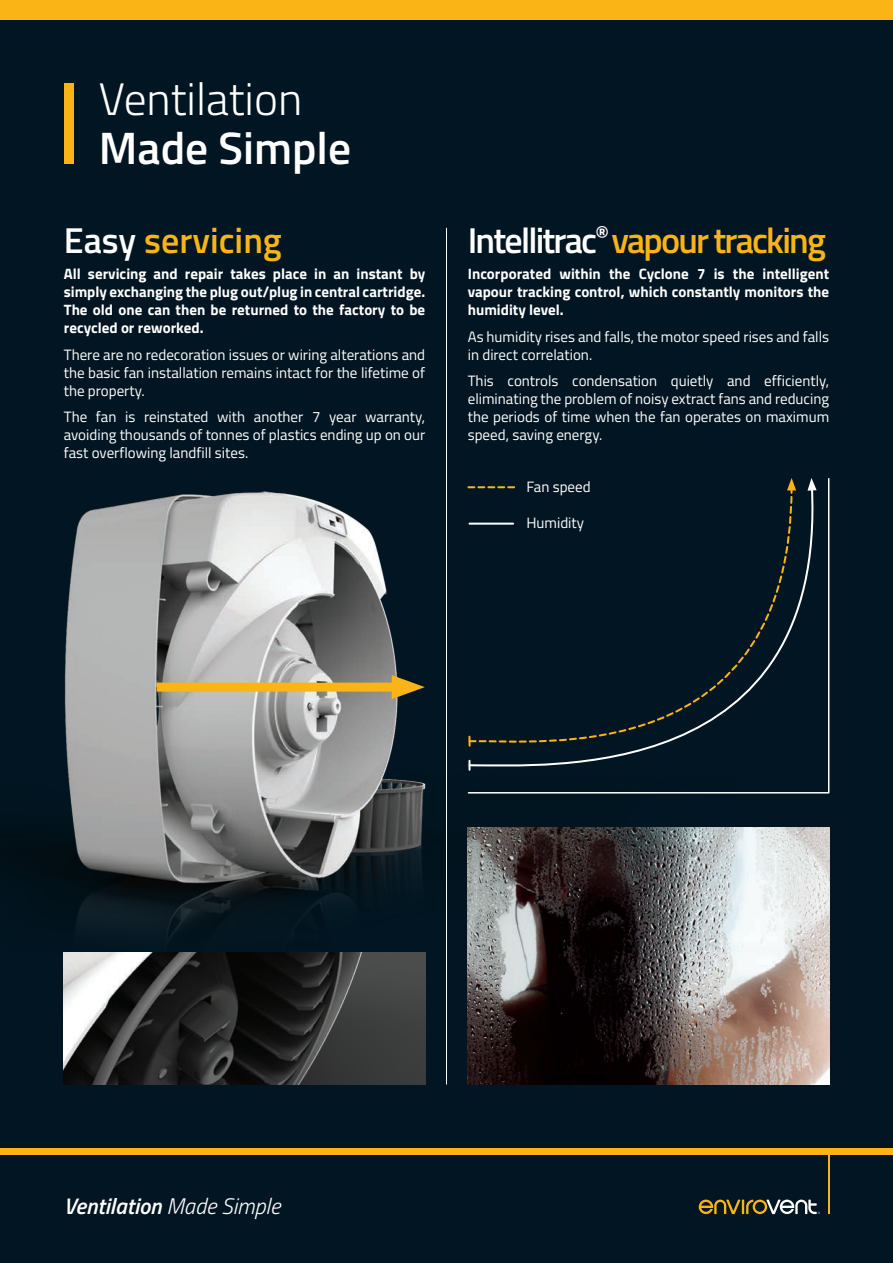
<style>
.page{position:relative;width:893px;height:1263px;background:#011622}
.page>*{position:absolute;margin:0;border:0;box-sizing:border-box;transform-origin:0 0}
.t1{font:300 45.45px "Titillium Web";color:#fff}
.t2{font:600 45.45px "Titillium Web";color:#fff}
.t3{font:600 36px "Titillium Web";letter-spacing:-.05em;color:#fbb416}
.t4{font:600 36px "Titillium Web";color:#fbb416}
.t5{font:italic 600 22.5px "Titillium Web";color:#fff}
.t6{font:15px/18px "Titillium Web";color:#fff;text-align:justify}
.t7{font:700 15px/18px "Titillium Web";color:#fff;text-align:justify}
.s1{color:#fff}
.s2{font-weight:300}
</style>
<div class="page">
<div style="left:0;top:0;width:893px;height:20px;background:#fbb416"></div>
<div style="left:0;top:1148px;width:893px;height:6px;background:#fbb416"></div>
<hr style="left:828px;top:1148px;width:1px;height:66px;background:#fbb416">
<svg style="left:699px;top:1199px;width:121px;height:15px"></svg>
<img style="left:0;top:491px;width:761px;height:504px">
<hr style="left:446px;top:228px;width:1px;height:856px;background:#fff">
<div style="left:157px;top:683px;width:249px;height:9px;background:#fbb416"></div>
<svg style="left:392px;top:675px;width:33px;height:24px"></svg>
<div style="left:64px;top:83px;width:10px;height:81px;background:#fbb416"></div>
<img style="left:64px;top:952px;width:361px;height:132px">
<svg style="left:467px;top:478px;width:363px;height:316px"></svg>
<svg style="left:468px;top:486px;width:46px;height:2px"></svg>
<hr style="left:469px;top:523px;width:44px;height:2px;background:#fff">
<img style="left:468px;top:828px;width:361px;height:256px">
<h1 class="t1" style="left:99px;top:66px;width:205px">Ventilation</h1>
<h1 class="t2" style="left:99px;top:114px;width:254px">Made Simple</h1>
<h2 class="t4" style="left:64px;top:213px;width:220px"><span class="s1">Easy</span> servicing</h2>
<p class="t7" style="left:64px;top:264px;width:363px">All servicing and repair takes place in an instant by simply exchanging the plug out/plug in central cartridge.<br>The old one can then be returned to the factory to be recycled or reworked.</p>
<p class="t6" style="left:64px;top:345px;width:363px">There are no redecoration issues or wiring alterations and the basic fan installation remains intact for the lifetime of the property.</p>
<p class="t6" style="left:64px;top:407px;width:363px">The fan is reinstated with another 7 year warranty, avoiding thousands of tonnes of plastics ending up on our fast overflowing landfill sites.</p>
<h2 class="t3" style="left:468px;top:213px;width:360px"><span class="s1">Intellitrac</span><sup>®</sup> vapour tracking</h2>
<p class="t7" style="left:468px;top:264px;width:363px">Incorporated within the Cyclone 7 is the intelligent vapour tracking control, which constantly monitors the humidity level.</p>
<p class="t6" style="left:468px;top:327px;width:363px">As humidity rises and falls, the motor speed rises and falls in direct correlation.</p>
<p class="t6" style="left:468px;top:371px;width:363px">This controls condensation quietly and efficiently, eliminating the problem of noisy extract fans and reducing the periods of time when the fan operates on maximum speed, saving energy.</p>
<p class="t6" style="left:526px;top:477px;width:66px">Fan speed</p>
<p class="t6" style="left:526px;top:513px;width:59px">Humidity</p>
<h3 class="t5" style="left:64px;top:1189px;width:218px">Ventilation <span class="s2">Made Simple</span></h3>
</div>
